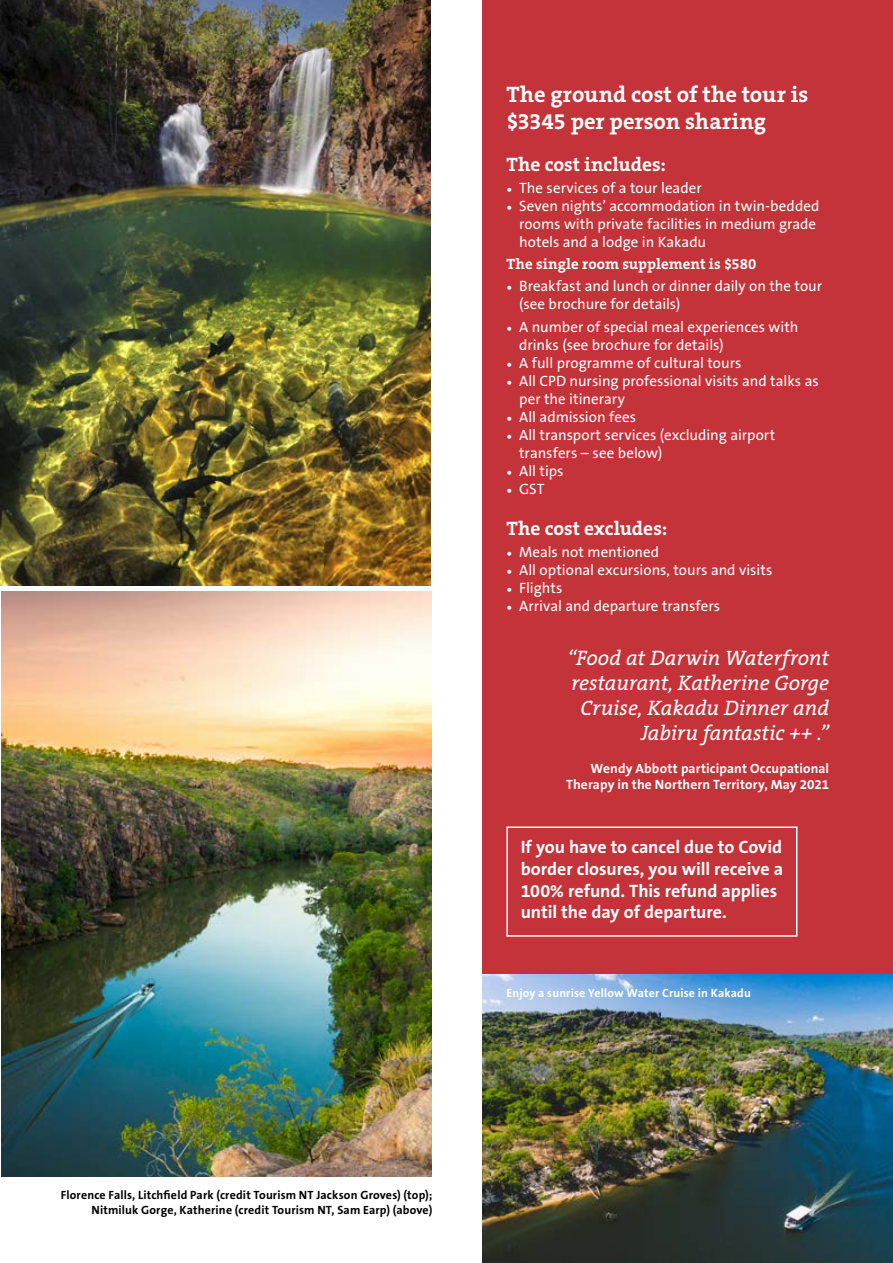
<style>
.page{position:relative;width:893px;height:1263px;background:#fff}
.page>*{position:absolute;margin:0;border:0;box-sizing:border-box;transform-origin:0 0}
.t1{font:700 22.5px/27px "The Serif B7";color:#fff}
.t2{font:italic 21px/25.2px "The Serif B5 Plain";letter-spacing:-.01em;color:#fff;text-align:right}
.t3{font:700 19.5px "The Serif B7";color:#fff}
.t4{font:700 18px/21.6px "The Sans B7";color:#fff}
.t5{font:15px/18px "The Sans B5 Plain";color:#fff}
.t6{font:700 15px "The Serif B7";color:#fff}
.t7{font:700 13.5px/16.2px "The Sans B7";letter-spacing:.01em;color:#fff;text-align:right}
.t8{font:700 12px/14.4px "The Sans B7";letter-spacing:.015em;color:#000;text-align:right}
.t9{font:700 12px "The Sans B7";letter-spacing:.01em;color:#fff}
.s1{font-family:"Minion Pro"}
</style>
<div class="page">
<div style="left:483px;top:0;width:410px;height:1263px;background:#c33339"></div>
<img style="left:0;top:0;width:431px;height:586px">
<img style="left:2px;top:591px;width:430px;height:586px">
<img style="left:483px;top:974px;width:410px;height:289px">
<div style="left:506px;top:826px;width:291px;height:111px;border:2px solid #fff"></div>
<h1 class="t1" style="left:506px;top:82px;width:303px">The ground cost of the tour is $3345 per person sharing</h1>
<h3 class="t3" style="left:506px;top:154px;width:161px">The cost includes:</h3>
<p class="t5" style="left:506px;top:180px;width:197px"><span class="s1">•</span> The services of a tour leader</p>
<p class="t5" style="left:519px;top:198px;width:302px;text-indent:-13px"><span class="s1">•</span> Seven nights’ accommodation in twin-bedded rooms with private facilities in medium grade hotels and a lodge in Kakadu</p>
<p class="t6" style="left:506px;top:256px;width:251px">The single room supplement is $580</p>
<p class="t5" style="left:519px;top:278px;width:304px;text-indent:-13px"><span class="s1">•</span> Breakfast and lunch or dinner daily on the tour (see brochure for details)</p>
<p class="t5" style="left:519px;top:318px;width:281px;text-indent:-13px"><span class="s1">•</span> A number of special meal experiences with drinks (see brochure for details)</p>
<p class="t5" style="left:506px;top:354px;width:237px"><span class="s1">•</span> A full programme of cultural tours</p>
<p class="t5" style="left:519px;top:372px;width:301px;text-indent:-13px"><span class="s1">•</span> All CPD nursing professional visits and talks as per the itinerary</p>
<p class="t5" style="left:506px;top:408px;width:131px"><span class="s1">•</span> All admission fees</p>
<p class="t5" style="left:519px;top:426px;width:258px;text-indent:-13px"><span class="s1">•</span> All transport services (excluding airport transfers – see below)</p>
<p class="t5" style="left:506px;top:462px;width:59px"><span class="s1">•</span> All tips</p>
<p class="t5" style="left:506px;top:480px;width:40px"><span class="s1">•</span> GST</p>
<h3 class="t3" style="left:506px;top:518px;width:162px">The cost excludes:</h3>
<p class="t5" style="left:506px;top:544px;width:154px"><span class="s1">•</span> Meals not mentioned</p>
<p class="t5" style="left:506px;top:562px;width:268px"><span class="s1">•</span> All optional excursions, tours and visits</p>
<p class="t5" style="left:506px;top:580px;width:58px"><span class="s1">•</span> Flights</p>
<p class="t5" style="left:506px;top:598px;width:215px"><span class="s1">•</span> Arrival and departure transfers</p>
<h2 class="t2" style="left:567px;top:646px;width:263px">“Food at Darwin Waterfront restaurant, Katherine Gorge<br>Cruise, Kakadu Dinner and<br>Jabiru fantastic ++ .”</h2>
<p class="t7" style="left:566px;top:761px;width:265px">Wendy Abbott participant Occupational<br>Therapy in the Northern Territory, May 2021</p>
<p class="t4" style="left:521px;top:837px;width:264px">If you have to cancel due to Covid border closures, you will receive a<br>100% refund. This refund applies until the day of departure.</p>
<p class="t9" style="left:506px;top:986px;width:246px">Enjoy a sunrise Yellow Water Cruise in Kakadu</p>
<p class="t8" style="left:61px;top:1188px;width:373px">Florence Falls, Litchfield Park (credit Tourism NT Jackson Groves) (top);<br>Nitmiluk Gorge, Katherine (credit Tourism NT, Sam Earp) (above)</p>
</div>
